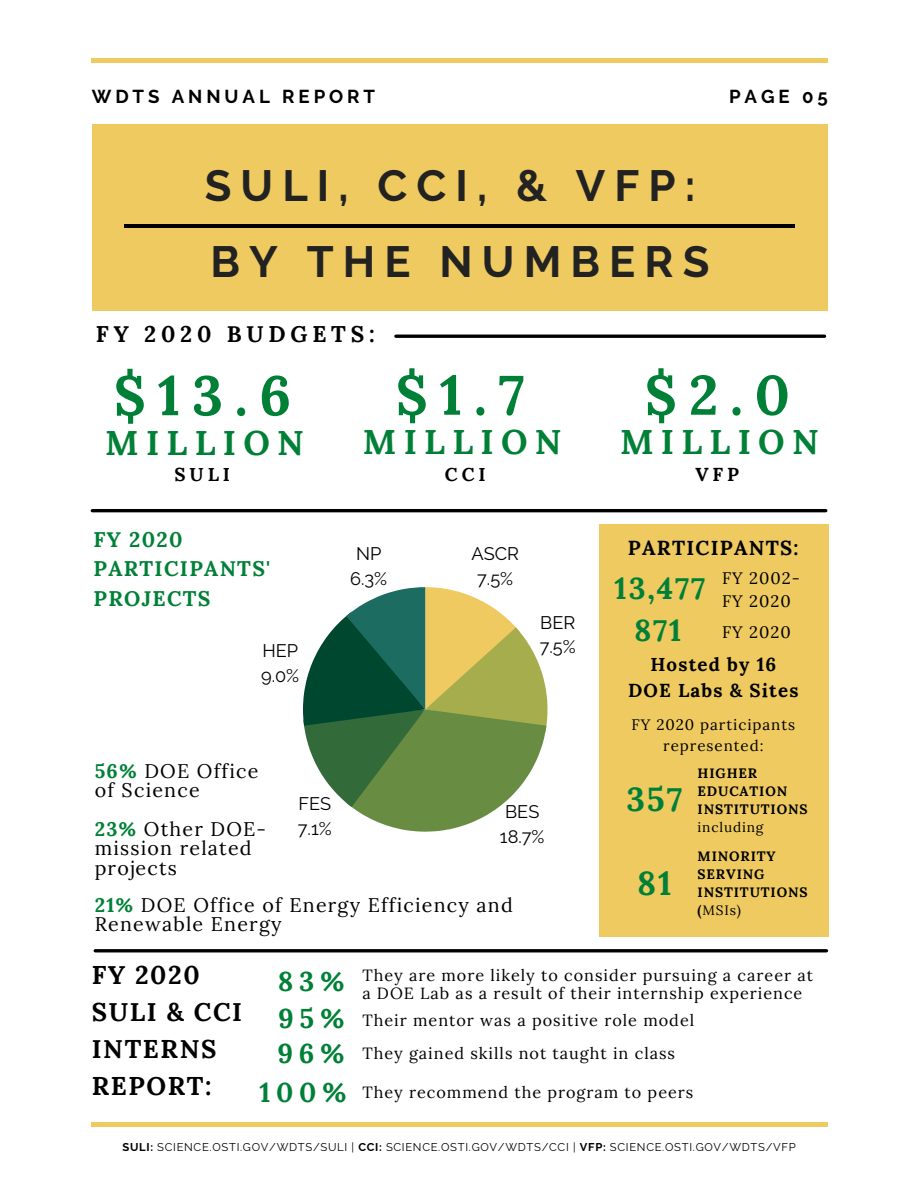
<style>
.page{position:relative;width:918px;height:1188px;background:#fff}
.page>*{position:absolute;margin:0;border:0;box-sizing:border-box;transform-origin:0 0}
.t1{font:700 55.5px "Lora";color:#008037}
.t2{font:700 43.65px "Raleway";letter-spacing:.21em;color:#222}
.t3{font:700 34.5px "Lora";letter-spacing:.21em;color:#008037}
.t4{font:700 33.15px "Lora";color:#008037}
.t5{font:700 30.15px "Lora";letter-spacing:.06em;color:#008037}
.t6{font:700 27.15px "Lora";letter-spacing:.21em;color:#008037}
.t7{font:700 25.65px/37.2px "Lora";letter-spacing:.06em;color:#000}
.t8{font:700 22.65px "Lora";letter-spacing:.21em;color:#000}
.t9{font:700 21.15px/29.2px "Lora";letter-spacing:.06em;color:#008037}
.t10{font:700 20.25px "Lora";letter-spacing:.06em;color:#000}
.t11{font:19.65px/19.2px "Lora";letter-spacing:.06em;color:#000}
.t12{font:700 18.75px "Lora";letter-spacing:.06em;color:#000}
.t13{font:700 18.6px "Raleway";letter-spacing:.21em;color:#000}
.t14{font:18.15px/24.8px "Raleway";color:#000}
.t15{font:16.65px/22.5px "Lora";letter-spacing:.06em;color:#000}
.t16{font:16.2px/18px "Lora";letter-spacing:.06em;color:#000}
.t17{font:15.15px/21.1px "Lora";letter-spacing:.06em;color:#000;text-align:center}
.t18{font:700 13.65px/18px "Lora";letter-spacing:.06em;color:#000}
.t19{font:13.65px "Lora";letter-spacing:.06em;color:#000}
.t20{font:11.25px "Raleway";letter-spacing:.06em;color:#000}
.s1{font-weight:700;color:#008037}
.s2{font-weight:700}
</style>
<div class="page">
<hr style="left:91px;top:59px;width:736px;height:3px;background:#eeca60">
<hr style="left:91px;top:1123px;width:736px;height:3px;background:#eeca60">
<div style="left:92px;top:125px;width:736px;height:185px;background:#eeca60"></div>
<hr style="left:124px;top:224px;width:671px;height:4px;background:#000">
<hr style="left:92px;top:509px;width:734px;height:3px;background:#000">
<div style="left:599px;top:524px;width:229px;height:413px;background:#eeca60"></div>
<svg style="left:303px;top:587px;width:245px;height:245px"></svg>
<hr style="left:396px;top:335px;width:429px;height:3px;background:#000">
<hr style="left:95px;top:949px;width:731px;height:3px;background:#000">
<p class="t13" style="left:92px;top:85px;width:285px">WDTS ANNUAL REPORT</p>
<p class="t13" style="left:729px;top:85px;width:100px">PAGE 05</p>
<p class="t2" style="left:205px;top:160px;width:492px">SULI, CCI, &amp; VFP:</p>
<p class="t2" style="left:210px;top:236px;width:501px">BY THE NUMBERS</p>
<p class="t8" style="left:96px;top:320px;width:280px">FY 2020 BUDGETS:</p>
<p class="t1" style="left:114px;top:359px;width:179px">$13.6</p>
<p class="t3" style="left:105px;top:421px;width:200px">MILLION</p>
<p class="t1" style="left:395px;top:359px;width:131px">$1.7</p>
<p class="t3" style="left:363px;top:419px;width:200px">MILLION</p>
<p class="t1" style="left:645px;top:359px;width:147px">$2.0</p>
<p class="t3" style="left:620px;top:419px;width:200px">MILLION</p>
<p class="t12" style="left:175px;top:462px;width:57px">SULI</p>
<p class="t12" style="left:445px;top:462px;width:42px">CCI</p>
<p class="t12" style="left:695px;top:462px;width:45px">VFP</p>
<p class="t9" style="left:94px;top:525px;width:178px">FY 2020<br>PARTICIPANTS'<br>PROJECTS</p>
<p class="t14" style="left:262px;top:638px;width:37px">HEP</p>
<p class="t14" style="left:261px;top:663px;width:40px">9.0%</p>
<p class="t14" style="left:356px;top:541px;width:27px">NP</p>
<p class="t14" style="left:350px;top:566px;width:39px">6.3%</p>
<p class="t11" style="left:95px;top:761px;width:165px"><span class="s1">56%</span> DOE Office of Science</p>
<p class="t11" style="left:95px;top:820px;width:173px"><span class="s1">23%</span> Other DOE-</p>
<p class="t11" style="left:95px;top:839px;width:158px">mission related projects</p>
<p class="t14" style="left:298px;top:791px;width:35px">FES<br>7.1%</p>
<p class="t14" style="left:471px;top:541px;width:49px">ASCR</p>
<p class="t14" style="left:477px;top:566px;width:37px">7.5%</p>
<p class="t14" style="left:540px;top:610px;width:36px">BER</p>
<p class="t14" style="left:540px;top:635px;width:37px">7.5%</p>
<p class="t14" style="left:505px;top:799px;width:36px">BES</p>
<p class="t14" style="left:500px;top:824px;width:46px">18.7%</p>
<p class="t11" style="left:95px;top:896px;width:420px"><span class="s1">21%</span> DOE Office of Energy Efficiency and<br>Renewable Energy</p>
<p class="t10" style="left:628px;top:535px;width:172px">PARTICIPANTS:</p>
<p class="t5" style="left:615px;top:568px;width:92px">13,477</p>
<p class="t5" style="left:634px;top:610px;width:49px">871</p>
<p class="t12" style="left:650px;top:652px;width:127px">Hosted by 16</p>
<p class="t12" style="left:628px;top:678px;width:172px">DOE Labs &amp; Sites</p>
<p class="t17" style="left:632px;top:714px;width:165px">FY 2020 participants represented:</p>
<p class="t4" style="left:626px;top:777px;width:58px">357</p>
<p class="t15" style="left:722px;top:567px;width:79px">FY 2002-<br>FY 2020</p>
<p class="t15" style="left:722px;top:621px;width:70px">FY 2020</p>
<p class="t18" style="left:698px;top:764px;width:61px">HIGHER</p>
<p class="t18" style="left:698px;top:782px;width:112px">EDUCATION<br>INSTITUTIONS</p>
<p class="t19" style="left:698px;top:818px;width:67px">including</p>
<p class="t18" style="left:698px;top:847px;width:80px">MINORITY</p>
<p class="t18" style="left:698px;top:865px;width:68px">SERVING</p>
<p class="t18" style="left:698px;top:883px;width:112px">INSTITUTIONS</p>
<p class="t19" style="left:698px;top:901px;width:45px"><span class="s2">(</span>MSIs)</p>
<p class="t4" style="left:637px;top:862px;width:36px">81</p>
<p class="t7" style="left:92px;top:956px;width:109px">FY 2020</p>
<p class="t7" style="left:92px;top:993px;width:152px">SULI &amp; CCI</p>
<p class="t7" style="left:92px;top:1030px;width:126px">INTERNS<br>REPORT:</p>
<p class="t6" style="left:278px;top:963px;width:68px">83%</p>
<p class="t6" style="left:278px;top:1001px;width:68px">95%</p>
<p class="t6" style="left:277px;top:1035px;width:69px">96%</p>
<p class="t6" style="left:259px;top:1074px;width:89px">100%</p>
<p class="t16" style="left:362px;top:966px;width:452px">They are more likely to consider pursuing a career at a DOE Lab as a result of their internship experience</p>
<p class="t16" style="left:362px;top:1011px;width:333px">Their mentor was a positive role model</p>
<p class="t16" style="left:362px;top:1044px;width:314px">They gained skills not taught in class</p>
<p class="t16" style="left:362px;top:1083px;width:333px">They recommend the program to peers</p>
<p class="t20" style="left:123px;top:1141px;width:675px"><span class="s2">SULI:</span> SCIENCE.OSTI.GOV/WDTS/SULI | <span class="s2">CCI:</span> SCIENCE.OSTI.GOV/WDTS/CCI | <span class="s2">VFP:</span> SCIENCE.OSTI.GOV/WDTS/VFP</p>
</div>
